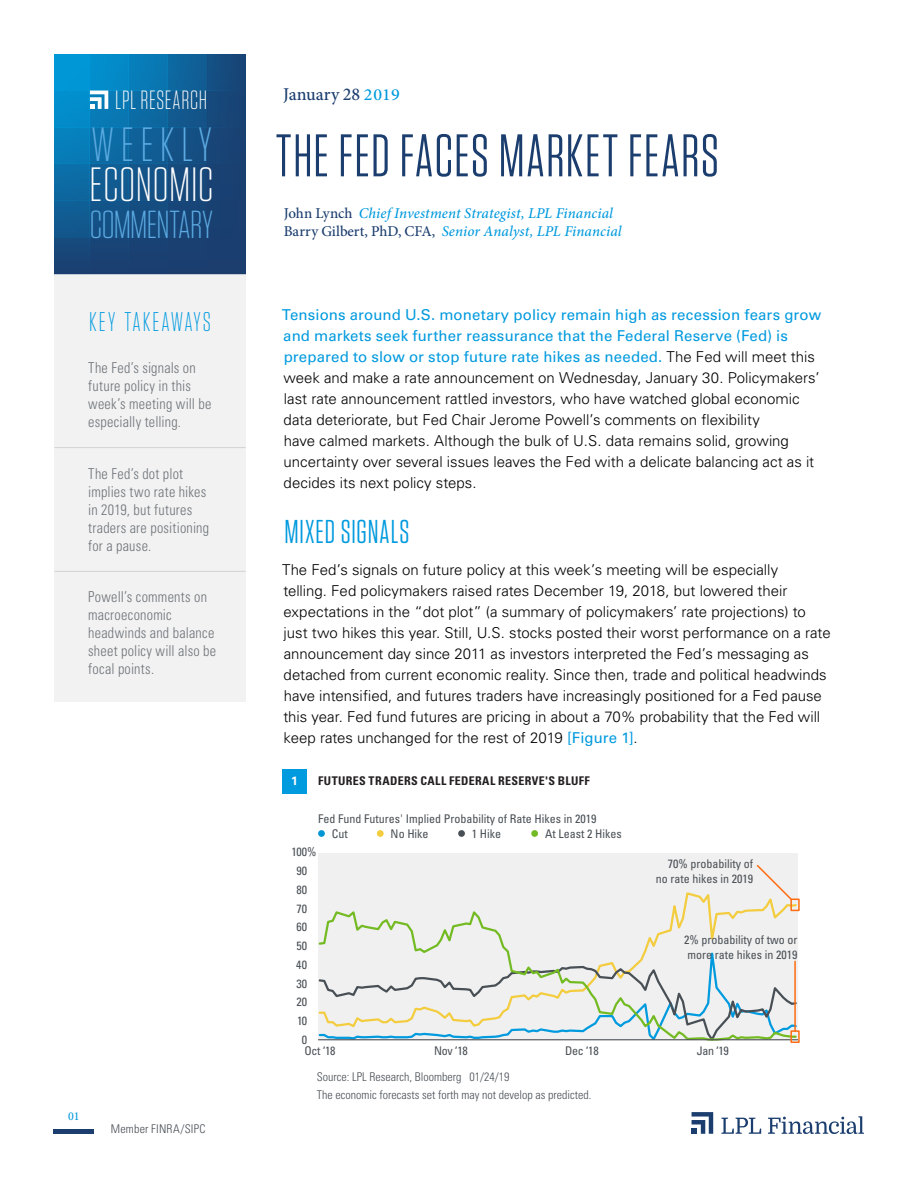
<style>
.page{position:relative;width:918px;height:1188px;background:#fff}
.page>*{position:absolute;margin:0;border:0;box-sizing:border-box;transform-origin:0 0}
.t1{font:60px "Tungsten Narrow";letter-spacing:.025em;color:#1b3e6f}
.t2{font:300 48px "Tungsten Narrow";letter-spacing:.015em;color:#fff;scale:1.04 1}
.t3{font:300 48px "Tungsten Narrow";letter-spacing:.135em;color:#5cabe2;scale:1.04 1}
.t4{font:300 39px "Tungsten Narrow";letter-spacing:-.015em;color:#5cabe2;scale:1.04 1}
.t5{font:33px "Tungsten Narrow";letter-spacing:.03em;color:#009ade}
.t6{font:300 27px "Tungsten Narrow";letter-spacing:.075em;color:#009ade}
.t7{font:300 26.25px "Tungsten Narrow";letter-spacing:.025em;color:#fff}
.t8{font:500 18px "Minion Pro";color:#1b3e6f}
.t9{font:300 15px/21px "Univers LT Std";color:#000}
.t10{font:300 condensed 15px/18px "Univers LT Std";letter-spacing:.015em;color:#484f55;scale:.95 1}
.t11{font:italic 500 15px "Minion Pro";letter-spacing:.005em;color:#009ade}
.t12{font:condensed 12px/18.8px "Univers LT Std";color:#484f55}
.t13{font:300 condensed 12px/18px "Univers LT Std";color:#484f55}
.t14{font:700 condensed 12px "Univers LT Std";letter-spacing:.035em;color:#231f20}
.t15{font:500 12px "Minion Pro";color:#009ade}
.t16{font:700 12px "Univers LT Std";color:#fff}
.s1{font-size:16.95px;color:#009ade}
.s2{font-style:normal;color:#1b3e6f}
.s3{font-weight:400;color:#009ade}
</style>
<div class="page">
<div style="left:54px;top:1129px;width:40px;height:5px;background:#1b3e6f"></div>
<svg style="left:692px;top:1112px;width:21px;height:22px"></svg>
<svg style="left:721px;top:1118px;width:40px;height:16px"></svg>
<svg style="left:768px;top:1116px;width:96px;height:18px"></svg>
<svg style="left:90px;top:54px;width:39px;height:220px;background:#0d6ca5"></svg>
<div style="left:209px;top:54px;width:37px;height:220px;background:#184476"></div>
<svg style="left:168px;top:54px;width:38px;height:220px;background:#135387"></svg>
<svg style="left:129px;top:54px;width:39px;height:220px;background:#0f6198"></svg>
<svg style="left:54px;top:54px;width:36px;height:220px;background:#0878b3"></svg>
<div style="left:54px;top:164px;width:192px;height:36px;background:linear-gradient(to right,#0c6ca5,#1b3b6c)"></div>
<div style="left:54px;top:200px;width:192px;height:38px;background:linear-gradient(to right,#105c92,#1a3b6c)"></div>
<div style="left:54px;top:127px;width:192px;height:37px;background:linear-gradient(to right,#0582be,#1b3c6d)"></div>
<svg style="left:90px;top:91px;width:18px;height:18px"></svg>
<div style="left:54px;top:274px;width:192px;height:427px;background:#efeff0"></div>
<hr style="left:54px;top:447px;width:192px;height:1px;background:#c5c7c8">
<hr style="left:54px;top:571px;width:192px;height:1px;background:#c5c7c8">
<hr style="left:56px;top:336px;width:195px;height:2px;background:#484f55">
<div style="left:318px;top:853px;width:480px;height:187px;background:#f0f0f0"></div>
<svg style="left:318px;top:908px;width:480px;height:133px"></svg>
<hr style="left:318px;top:1039px;width:480px;height:1px;background:#4c5055">
<div style="left:318px;top:830px;width:7px;height:7px;background:#0096d6;border-radius:50%"></div>
<div style="left:377px;top:830px;width:7px;height:7px;background:#f3cd3f;border-radius:50%"></div>
<div style="left:458px;top:830px;width:7px;height:7px;background:#484f55;border-radius:50%"></div>
<div style="left:531px;top:830px;width:7px;height:7px;background:#74bb23;border-radius:50%"></div>
<div style="left:282px;top:770px;width:25px;height:24px;background:#009ade"></div>
<svg style="left:756px;top:865px;width:37px;height:36px"></svg>
<hr style="left:794px;top:961px;width:2px;height:70px;background:#ff6c11">
<div style="left:790px;top:1030px;width:10px;height:13px;border:2px solid #ff6c11"></div>
<div style="left:790px;top:899px;width:10px;height:12px;border:2px solid #ff6c11"></div>
<h3 class="t7" style="left:115px;top:87px;width:93px">LPL RESEARCH</h3>
<h2 class="t3" style="left:91px;top:121px;width:117px">WEEKLY</h2>
<h2 class="t2" style="left:90px;top:161px;width:121px">ECONOMIC</h2>
<h3 class="t4" style="left:90px;top:205px;width:120px">COMMENTARY</h3>
<h3 class="t6" style="left:89px;top:308px;width:123px">KEY TAKEAWAYS</h3>
<p class="t10" style="left:88px;top:359px;width:131px">The Fed’s signals on future policy in this week’s meeting will be especially telling.</p>
<p class="t10" style="left:88px;top:464px;width:129px">The Fed’s dot plot implies two rate hikes in 2019, but futures traders are positioning for a pause.</p>
<p class="t10" style="left:88px;top:588px;width:136px">Powell’s comments on macroeconomic headwinds and balance sheet policy will also be focal points.</p>
<p class="t15" style="left:68px;top:1108px;width:13px">01</p>
<p class="t13" style="left:111px;top:1120px;width:96px">Member FINRA/SIPC</p>
<p class="t8" style="left:283px;top:82px;width:118px">January 28 <span class="s1">2019</span></p>
<h1 class="t1" style="left:276px;top:126px;width:444px">THE FED FACES MARKET FEARS</h1>
<p class="t11" style="left:284px;top:203px;width:331px"><span class="s2">John Lynch</span> Chief Investment Strategist, LPL Financial</p>
<p class="t11" style="left:284px;top:221px;width:340px"><span class="s2">Barry Gilbert, PhD, CFA,</span> Senior Analyst, LPL Financial</p>
<p class="t9" style="left:282px;top:304px;width:541px"><span class="s3">Tensions around U.S. monetary policy remain high as recession fears grow and markets seek further reassurance that the Federal Reserve (Fed) is prepared to slow or stop future rate hikes as needed.</span> The Fed will meet this week and make a rate announcement on Wednesday, January 30. Policymakers’ last rate announcement rattled investors, who have watched global economic data deteriorate, but Fed Chair Jerome Powell’s comments on flexibility<br>have calmed markets. Although the bulk of U.S. data remains solid, growing uncertainty over several issues leaves the Fed with a delicate balancing act as it decides its next policy steps.</p>
<h3 class="t5" style="left:284px;top:516px;width:126px">MIXED SIGNALS</h3>
<p class="t9" style="left:282px;top:559px;width:550px">The Fed’s signals on future policy at this week’s meeting will be especially<br>telling. Fed policymakers raised rates December 19, 2018, but lowered their expectations in the “dot plot” (a summary of policymakers’ rate projections) to just two hikes this year. Still, U.S. stocks posted their worst performance on a rate announcement day since 2011 as investors interpreted the Fed’s messaging as detached from current economic reality. Since then, trade and political headwinds have intensified, and futures traders have increasingly positioned for a Fed pause this year. Fed fund futures are pricing in about a 70% probability that the Fed will keep rates unchanged for the rest of 2019 <span class="s3">[Figure 1]</span>.</p>
<p class="t16" style="left:291px;top:774px;width:8px">1</p>
<p class="t14" style="left:318px;top:774px;width:273px">FUTURES TRADERS CALL FEDERAL RESERVE'S BLUFF</p>
<p class="t12" style="left:332px;top:811px;width:266px;line-height:15px;text-indent:-14px">Fed Fund Futures' Implied Probability of Rate Hikes in 2019<br>Cut</p>
<p class="t12" style="left:391px;top:824px;width:39px">No Hike</p>
<p class="t12" style="left:472px;top:824px;width:31px">1 Hike</p>
<p class="t12" style="left:545px;top:824px;width:78px">At Least 2 Hikes</p>
<p class="t12" style="left:292px;top:843px;width:26px;text-align:center">100%<br>90<br>80<br>70<br>60<br>50<br>40<br>30<br>20<br>10<br>0</p>
<p class="t12" style="left:305px;top:1042px;width:32px">Oct ‘18</p>
<p class="t12" style="left:434px;top:1042px;width:35px">Nov ‘18</p>
<p class="t12" style="left:565px;top:1042px;width:35px">Dec ‘18</p>
<p class="t12" style="left:697px;top:1042px;width:34px">Jan ‘19</p>
<p class="t12" style="left:656px;top:856px;width:99px;line-height:15px;text-align:right">70% probability of no rate hikes in 2019</p>
<p class="t12" style="left:684px;top:932px;width:115px;line-height:15px">2% probability of two or more rate hikes in 2019</p>
<p class="t13" style="left:317px;top:1068px;width:276px">Source: LPL Research, Bloomberg 01/24/19<br>The economic forecasts set forth may not develop as predicted.</p>
</div>
